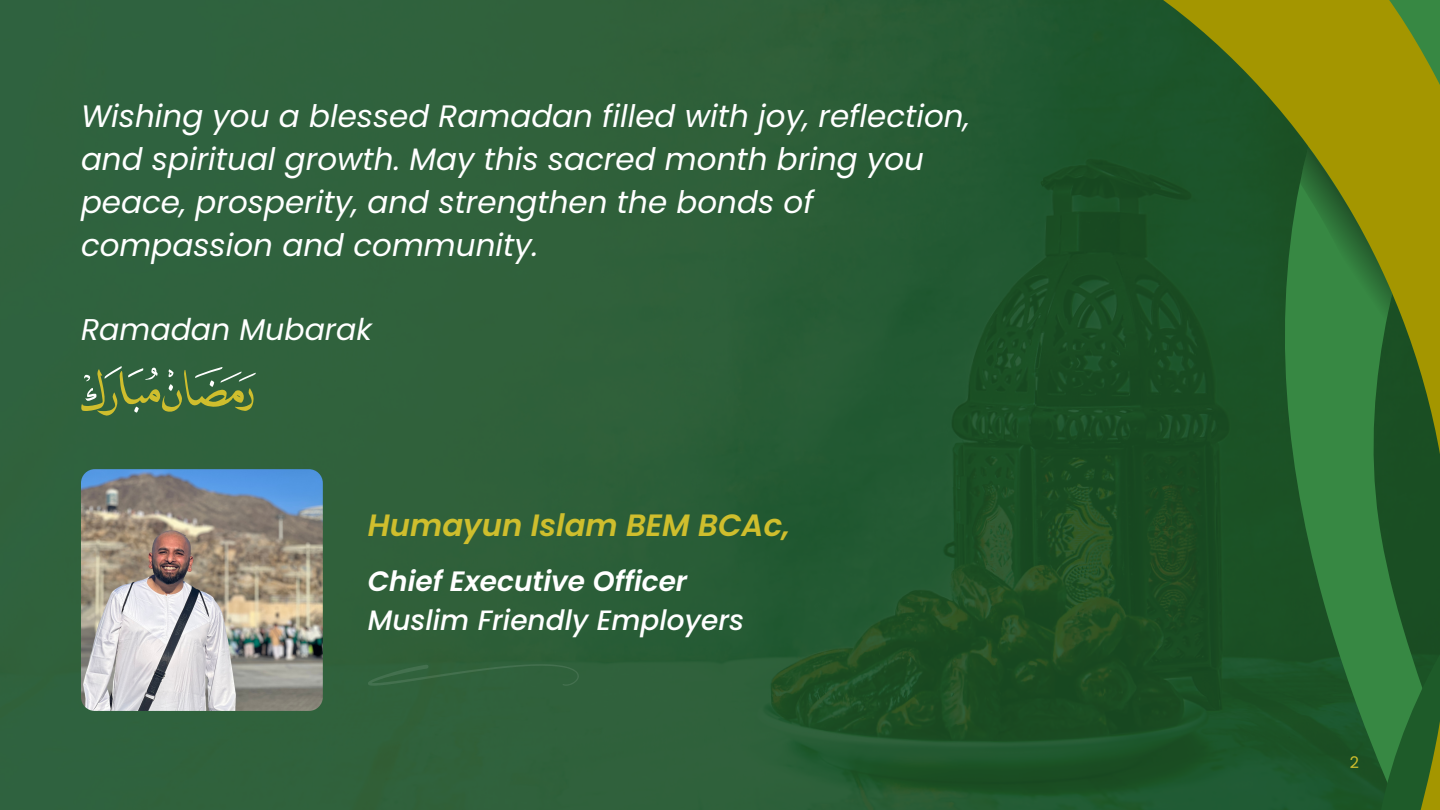
<style>
.page{position:relative;width:1440px;height:810px;background:#fff}
.page>*{position:absolute;margin:0;border:0;box-sizing:border-box;transform-origin:0 0}
.t1{font:italic 31px/42.8px "Poppins";color:#fff}
.t2{font:italic 600 30.8px "Poppins";color:#cfbe2d}
.t3{font:italic 30px "Poppins";color:#fff}
.t4{font:italic 500 28px/39px "Poppins";color:#fff}
.t5{font:16px "Poppins";color:#cfbe2d}
.s1{font-weight:600}
</style>
<div class="page">
<img style="left:0;top:0;width:1127px;height:810px">
<svg style="left:1127px;top:0;width:313px;height:810px;fill:#1c5425"></svg>
<svg style="left:1390px;top:0;width:50px;height:57px"></svg>
<svg style="left:1300px;top:146px;width:92px;height:206px"></svg>
<svg style="left:81px;top:366px;width:175px;height:50px"></svg>
<svg style="left:368px;top:664px;width:211px;height:22px"></svg>
<img style="left:81px;top:469px;width:242px;height:242px;border-radius:14px">
<p class="t1" style="left:81px;top:95px;width:890px">Wishing you a blessed Ramadan filled with joy, reflection, and spiritual growth. May this sacred month bring you peace, prosperity, and strengthen the bonds of compassion and community.</p>
<p class="t3" style="left:81px;top:309px;width:292px">Ramadan Mubarak</p>
<p class="t2" style="left:368px;top:503px;width:424px">Humayun Islam BEM BCAc,</p>
<p class="t4" style="left:368px;top:562px;width:378px"><span class="s1">Chief Executive Officer<br></span>Muslim Friendly Employers</p>
<h1 class="t5" style="left:1350px;top:751px;width:11px">2</h1>
</div>
